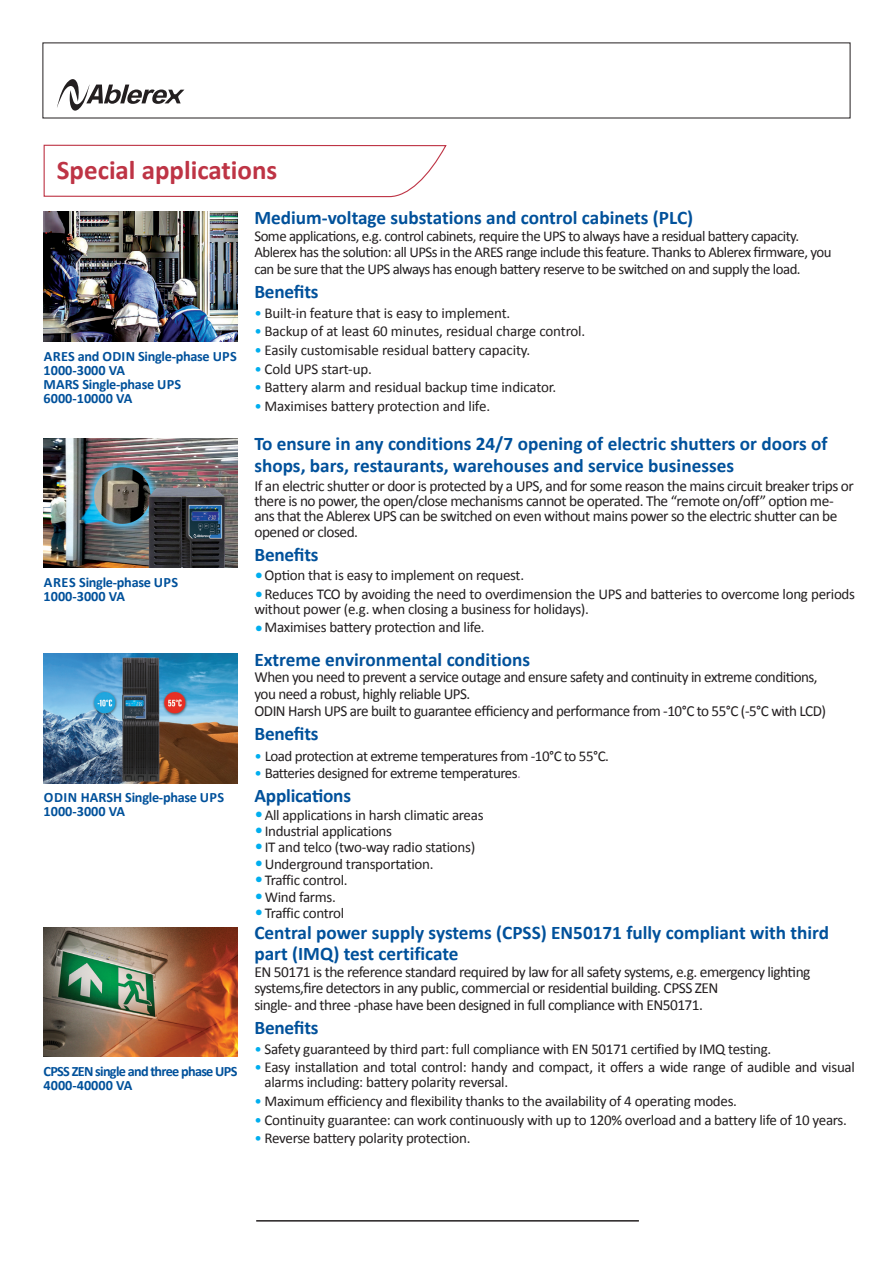
<style>
.page{position:relative;width:893px;height:1263px;background:#fff}
.page>*{position:absolute;margin:0;border:0;box-sizing:border-box;transform-origin:0 0}
.t1{font:700 27px "Calibri";color:#be3445}
.t2{font:700 19.2px/21.8px "Calibri";color:#01519b}
.t3{font:15.45px/16.6px "Calibri";letter-spacing:-.035em;color:#231f20}
.t4{font:15px/16.5px "Calibri";letter-spacing:-.02em;color:#231f20}
.t5{font:700 14.25px/14.2px "Calibri";color:#01519b}
.t6{font:700 14.25px "Calibri";letter-spacing:-.02em;color:#01519b}
.t7{font:700 14.25px "Calibri";letter-spacing:-.05em;color:#01519b}
.s1{color:#00aeef}
.s2{font-size:18px;color:#00aeef}
.s3{color:#a880b9}
</style>
<div class="page">
<svg style="left:43px;top:144px;width:404px;height:54px"></svg>
<svg style="left:57px;top:79px;width:127px;height:32px"></svg>
<img style="left:44px;top:212px;width:193px;height:129px">
<img style="left:44px;top:438px;width:193px;height:129px">
<img style="left:44px;top:927px;width:193px;height:130px">
<img style="left:44px;top:653px;width:193px;height:130px">
<hr style="left:256px;top:1220px;width:383px;height:1px;background:#231f20">
<p class="t1" style="left:57px;top:153px;width:222px">Special applications</p>
<p class="t5" style="left:44px;top:349px;width:195px">ARES and ODIN Single-phase UPS<br>1000-3000 VA<br>MARS Single-phase UPS<br>6000-10000 VA</p>
<p class="t6" style="left:44px;top:573px;width:136px">ARES Single-phase UPS</p>
<p class="t5" style="left:44px;top:589px;width:83px">1000-3000 VA</p>
<p class="t6" style="left:44px;top:788px;width:182px">ODIN HARSH Single-phase UPS</p>
<p class="t5" style="left:44px;top:804px;width:83px">1000-3000 VA</p>
<p class="t7" style="left:44px;top:1062px;width:195px">CPSS ZEN single and three phase UPS</p>
<p class="t5" style="left:44px;top:1078px;width:90px">4000-40000 VA</p>
<p class="t2" style="left:254px;top:207px;width:440px">Medium-voltage substations and control cabinets (PLC)</p>
<p class="t4" style="left:254px;top:227px;width:579px">Some applications, e.g. control cabinets, require the UPS to always have a residual battery capacity.<br>Ablerex has the solution: all UPSs in the ARES range include this feature. Thanks to Ablerex firmware, you can be sure that the UPS always has enough battery reserve to be switched on and supply the load.</p>
<p class="t2" style="left:254px;top:280px;width:66px">Benefits</p>
<p class="t4" style="left:254px;top:304px;width:258px"><span class="s1">•</span> Built-in feature that is easy to implement.</p>
<p class="t4" style="left:254px;top:322px;width:332px"><span class="s1">•</span> Backup of at least 60 minutes, residual charge control.</p>
<p class="t4" style="left:254px;top:341px;width:277px"><span class="s1">•</span> Easily customisable residual battery capacity.</p>
<p class="t4" style="left:254px;top:360px;width:119px"><span class="s1">•</span> Cold UPS start-up.</p>
<p class="t4" style="left:254px;top:378px;width:303px"><span class="s1">•</span> Battery alarm and residual backup time indicator.</p>
<p class="t4" style="left:254px;top:397px;width:237px"><span class="s1">•</span> Maximises battery protection and life.</p>
<p class="t2" style="left:254px;top:433px;width:575px">To ensure in any conditions 24/7 opening of electric shutters or doors of shops, bars, restaurants, warehouses and service businesses</p>
<p class="t3" style="left:254px;top:477px;width:601px;line-height:15px">If an electric shutter or door is protected by a UPS, and for some reason the mains circuit breaker trips or there is no power, the open/close mechanisms cannot be operated. The “remote on/off” option me&shy;ans that the Ablerex UPS can be switched on even without mains power so the electric shutter can be</p>
<p class="t3" style="left:254px;top:523px;width:105px">opened or closed.</p>
<p class="t2" style="left:254px;top:544px;width:66px">Benefits</p>
<p class="t4" style="left:254px;top:566px;width:271px"><span class="s2">•</span>Option that is easy to implement on request.</p>
<p class="t4" style="left:254px;top:585px;width:602px;line-height:15px"><span class="s2">•</span>Reduces TCO by avoiding the need to overdimension the UPS and batteries to overcome long periods without power (e.g. when closing a business for holidays).</p>
<p class="t4" style="left:254px;top:618px;width:232px"><span class="s2">•</span>Maximises battery protection and life.</p>
<p class="t2" style="left:254px;top:648px;width:277px">Extreme environmental conditions</p>
<p class="t3" style="left:254px;top:668px;width:565px">When you need to prevent a service outage and ensure safety and continuity in extreme conditions, you need a robust, highly reliable UPS.</p>
<p class="t3" style="left:254px;top:701px;width:573px">ODIN Harsh UPS are built to guarantee efficiency and performance from -10°C to 55°C (-5°C with LCD)</p>
<p class="t2" style="left:254px;top:722px;width:66px">Benefits</p>
<p class="t4" style="left:254px;top:747px;width:356px"><span class="s1">•</span> Load protection at extreme temperatures from -10°C to 55°C.</p>
<p class="t4" style="left:254px;top:764px;width:268px"><span class="s1">•</span> Batteries designed for extreme temperatures<span class="s3">.</span></p>
<p class="t2" style="left:254px;top:785px;width:98px">Applications</p>
<p class="t4" style="left:254px;top:806px;width:231px"><span class="s2">•</span>All applications in harsh climatic areas</p>
<p class="t4" style="left:254px;top:822px;width:139px"><span class="s2">•</span>Industrial applications</p>
<p class="t4" style="left:254px;top:838px;width:222px"><span class="s2">•</span>IT and telco (two-way radio stations)</p>
<p class="t4" style="left:254px;top:855px;width:181px"><span class="s2">•</span>Underground transportation.</p>
<p class="t4" style="left:254px;top:871px;width:95px"><span class="s2">•</span>Traffic control.</p>
<p class="t4" style="left:254px;top:888px;width:83px"><span class="s2">•</span>Wind farms.</p>
<p class="t4" style="left:254px;top:904px;width:91px"><span class="s2">•</span>Traffic control</p>
<p class="t2" style="left:254px;top:923px;width:576px;line-height:20.5px">Central power supply systems (CPSS) EN50171 fully compliant with third part (IMQ) test certificate</p>
<p class="t3" style="left:254px;top:962px;width:558px">EN 50171 is the reference standard required by law for all safety systems, e.g. emergency lighting systems,fire detectors in any public, commercial or residential building. CPSS ZEN<br>single- and three -phase have been designed in full compliance with EN50171.</p>
<p class="t2" style="left:254px;top:1016px;width:66px">Benefits</p>
<p class="t4" style="left:254px;top:1040px;width:518px"><span class="s1">•</span> Safety guaranteed by third part: full compliance with EN 50171 certified by IMQ testing.</p>
<p class="t4" style="left:265px;top:1059px;width:592px;line-height:15px;text-indent:-10px"><span class="s1">•</span> Easy installation and total control: handy and compact, it offers a wide range of audible and visual alarms including: battery polarity reversal.</p>
<p class="t4" style="left:254px;top:1092px;width:484px"><span class="s1">•</span> Maximum efficiency and flexibility thanks to the availability of 4 operating modes.</p>
<p class="t4" style="left:254px;top:1111px;width:594px"><span class="s1">•</span> Continuity guarantee: can work continuously with up to 120% overload and a battery life of 10 years.</p>
<p class="t4" style="left:254px;top:1129px;width:218px"><span class="s1">•</span> Reverse battery polarity protection.</p>
</div>
